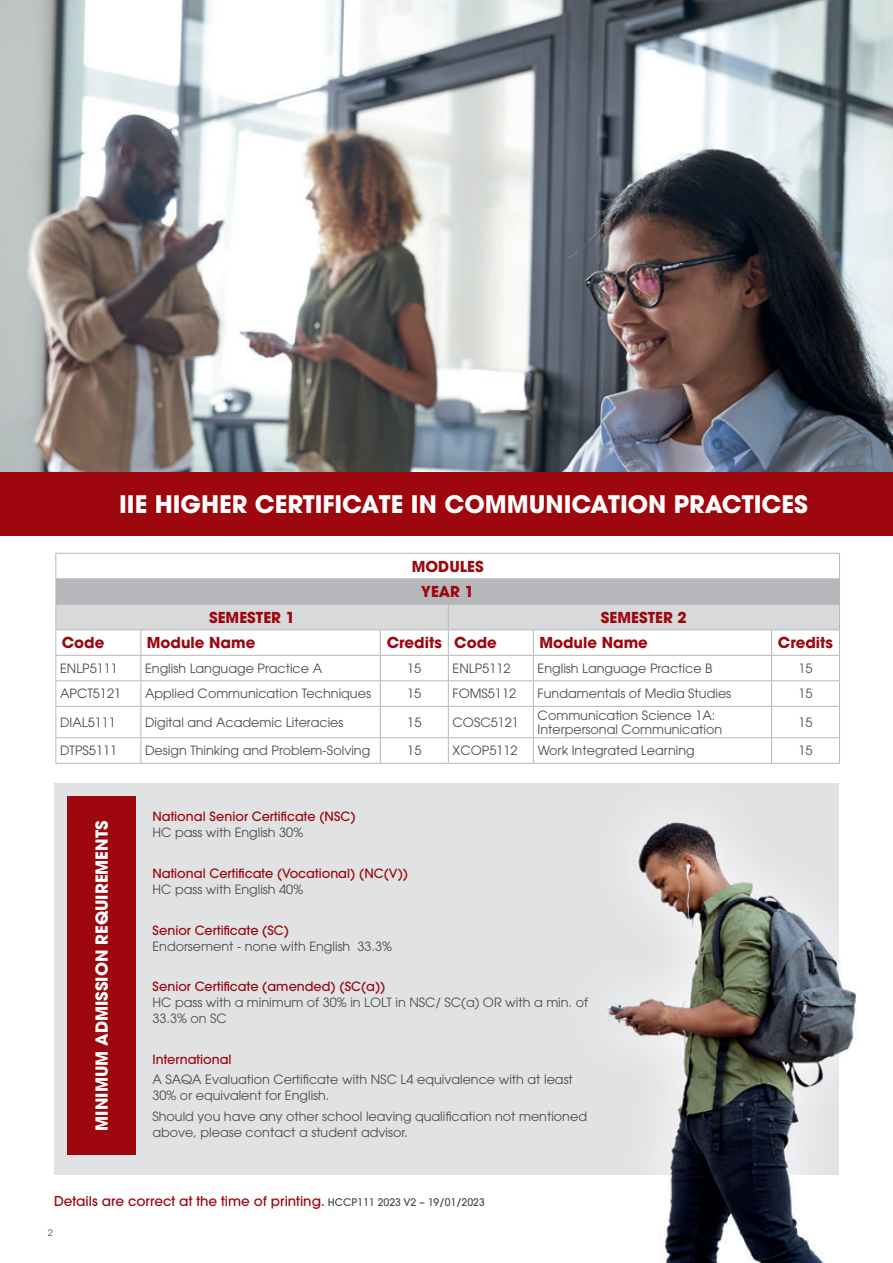
<style>
.page{position:relative;width:893px;height:1263px;background:#fff}
.page>*{position:absolute;margin:0;border:0;box-sizing:border-box;transform-origin:0 0}
.t1{font:700 24px "ITC Avant Garde Pro";color:#fff}
.t2{font:700 16.5px "ITC Avant Garde Pro";color:#fff}
.t3{font:700 15px/25.5px "ITC Avant Garde Pro";color:#9d070d;text-align:center}
.t4{font:500 13.5px "ITC Avant Garde Pro";color:#9d070d}
.t5{font:12.75px/16px "ITC Avant Garde Pro";color:#4b4c4d}
.t6{font:500 12.75px "ITC Avant Garde Pro";color:#9d070d}
.t7{font:9px "ITC Avant Garde Pro";color:#4b4c4d}
.s1{font-size:10.5px;color:#4b4c4d}
</style>
<div class="page">
<img style="left:0;top:0;width:893px;height:473px">
<div style="left:54px;top:783px;width:785px;height:392px;background:#e1e2e4"></div>
<img style="left:796px;top:977px;width:63px;height:286px">
<img style="left:661px;top:1175px;width:135px;height:88px">
<img style="left:607px;top:819px;width:232px;height:356px">
<div style="left:0;top:473px;width:893px;height:63px;background:#9d070d"></div>
<div style="left:68px;top:796px;width:68px;height:359px;background:#9d070d"></div>
<hr style="left:55px;top:553px;width:86px;height:1px;background:#b6b7bb">
<hr style="left:141px;top:553px;width:239px;height:1px;background:#b6b7bb">
<hr style="left:380px;top:553px;width:68px;height:1px;background:#b6b7bb">
<hr style="left:448px;top:553px;width:85px;height:1px;background:#b6b7bb">
<hr style="left:533px;top:553px;width:238px;height:1px;background:#b6b7bb">
<hr style="left:771px;top:553px;width:69px;height:1px;background:#b6b7bb">
<svg style="left:55px;top:554px;width:785px;height:152px"></svg>
<hr style="left:55px;top:706px;width:86px;height:1px;background:#b6b7bb">
<hr style="left:55px;top:707px;width:1px;height:30px;background:#b6b7bb">
<hr style="left:141px;top:706px;width:239px;height:1px;background:#b6b7bb">
<hr style="left:140px;top:707px;width:1px;height:30px;background:#b6b7bb">
<hr style="left:380px;top:706px;width:68px;height:1px;background:#b6b7bb">
<hr style="left:380px;top:707px;width:1px;height:30px;background:#b6b7bb">
<hr style="left:448px;top:706px;width:85px;height:1px;background:#b6b7bb">
<hr style="left:448px;top:707px;width:1px;height:30px;background:#b6b7bb">
<hr style="left:533px;top:706px;width:238px;height:1px;background:#b6b7bb">
<hr style="left:533px;top:707px;width:1px;height:30px;background:#b6b7bb">
<hr style="left:771px;top:706px;width:69px;height:1px;background:#b6b7bb">
<hr style="left:771px;top:707px;width:1px;height:30px;background:#b6b7bb">
<hr style="left:839px;top:707px;width:1px;height:30px;background:#b6b7bb">
<hr style="left:55px;top:737px;width:86px;height:1px;background:#b6b7bb">
<svg style="left:55px;top:738px;width:1px;height:25px"></svg>
<hr style="left:141px;top:737px;width:239px;height:1px;background:#b6b7bb">
<svg style="left:140px;top:738px;width:1px;height:25px"></svg>
<hr style="left:380px;top:737px;width:68px;height:1px;background:#b6b7bb">
<svg style="left:380px;top:738px;width:1px;height:25px"></svg>
<hr style="left:448px;top:737px;width:85px;height:1px;background:#b6b7bb">
<svg style="left:448px;top:738px;width:1px;height:25px"></svg>
<hr style="left:533px;top:737px;width:238px;height:1px;background:#b6b7bb">
<svg style="left:533px;top:738px;width:1px;height:25px"></svg>
<hr style="left:771px;top:737px;width:69px;height:1px;background:#b6b7bb">
<svg style="left:771px;top:738px;width:1px;height:25px"></svg>
<svg style="left:839px;top:738px;width:1px;height:25px"></svg>
<hr style="left:55px;top:763px;width:86px;height:1px;background:#b6b7bb">
<hr style="left:141px;top:763px;width:239px;height:1px;background:#b6b7bb">
<hr style="left:380px;top:763px;width:68px;height:1px;background:#b6b7bb">
<hr style="left:448px;top:763px;width:85px;height:1px;background:#b6b7bb">
<hr style="left:533px;top:763px;width:238px;height:1px;background:#b6b7bb">
<hr style="left:771px;top:763px;width:69px;height:1px;background:#b6b7bb">
<h1 class="t1" style="left:119px;top:488px;width:690px">IIE HIGHER CERTIFICATE IN COMMUNICATION PRACTICES</h1>
<p class="t3" style="left:412px;top:553px;width:73px">MODULES<br>YEAR 1</p>
<p class="t3" style="left:209px;top:604px;width:87px">SEMESTER 1</p>
<p class="t3" style="left:601px;top:604px;width:87px">SEMESTER 2</p>
<p class="t3" style="left:62px;top:630px;width:44px">Code</p>
<p class="t3" style="left:147px;top:630px;width:110px">Module Name</p>
<p class="t3" style="left:387px;top:630px;width:112px">Credits Code</p>
<p class="t3" style="left:539px;top:630px;width:110px">Module Name</p>
<p class="t3" style="left:778px;top:630px;width:57px">Credits</p>
<p class="t5" style="left:60px;top:660px;width:59px">ENLP5111</p>
<p class="t5" style="left:145px;top:660px;width:178px">English Language Practice A</p>
<p class="t5" style="left:407px;top:660px;width:16px">15</p>
<p class="t5" style="left:453px;top:660px;width:59px">ENLP5112</p>
<p class="t5" style="left:538px;top:660px;width:176px">English Language Practice B</p>
<p class="t5" style="left:798px;top:660px;width:16px">15</p>
<p class="t5" style="left:60px;top:685px;width:63px">APCT5121</p>
<p class="t5" style="left:145px;top:685px;width:227px">Applied Communication Techniques</p>
<p class="t5" style="left:407px;top:685px;width:16px">15</p>
<p class="t5" style="left:453px;top:685px;width:65px">FOMS5112</p>
<p class="t5" style="left:538px;top:685px;width:195px">Fundamentals of Media Studies</p>
<p class="t5" style="left:798px;top:685px;width:16px">15</p>
<p class="t5" style="left:60px;top:714px;width:57px">DIAL5111</p>
<p class="t5" style="left:145px;top:714px;width:200px">Digital and Academic Literacies</p>
<p class="t5" style="left:407px;top:714px;width:16px">15</p>
<p class="t5" style="left:453px;top:714px;width:68px">COSC5121</p>
<p class="t5" style="left:538px;top:708px;width:186px;line-height:13.5px">Communication Science 1A:<br>Interpersonal Communication</p>
<p class="t5" style="left:798px;top:714px;width:16px">15</p>
<p class="t5" style="left:60px;top:742px;width:59px">DTPS5111</p>
<p class="t5" style="left:145px;top:742px;width:227px">Design Thinking and Problem-Solving</p>
<p class="t5" style="left:407px;top:742px;width:16px">15</p>
<p class="t5" style="left:453px;top:742px;width:67px">XCOP5112</p>
<p class="t5" style="left:538px;top:742px;width:159px">Work Integrated Learning</p>
<p class="t5" style="left:798px;top:742px;width:16px">15</p>
<p class="t2" style="left:91px;top:1131px;width:311px;rotate:-90deg">MINIMUM ADMISSION REQUIREMENTS</p>
<p class="t6" style="left:152px;top:808px;width:205px">National Senior Certificate (NSC)</p>
<p class="t5" style="left:152px;top:824px;width:152px">HC pass with English 30%</p>
<p class="t6" style="left:152px;top:865px;width:257px">National Certificate (Vocational) (NC(V))</p>
<p class="t5" style="left:152px;top:881px;width:152px">HC pass with English 40%</p>
<p class="t6" style="left:152px;top:922px;width:138px">Senior Certificate (SC)</p>
<p class="t5" style="left:152px;top:938px;width:241px">Endorsement - none with English 33.3%</p>
<p class="t6" style="left:152px;top:978px;width:234px">Senior Certificate (amended) (SC(a))</p>
<p class="t5" style="left:152px;top:994px;width:437px">HC pass with a minimum of 30% in LOLT in NSC/ SC(a) OR with a min. of<br>33.3% on SC</p>
<p class="t6" style="left:152px;top:1051px;width:81px">International</p>
<p class="t5" style="left:152px;top:1071px;width:422px">A SAQA Evaluation Certificate with NSC L4 equivalence with at least<br>30% or equivalent for English.</p>
<p class="t5" style="left:152px;top:1108px;width:436px">Should you have any other school leaving qualification not mentioned</p>
<p class="t5" style="left:152px;top:1124px;width:257px">above, please contact a student advisor.</p>
<p class="t4" style="left:54px;top:1193px;width:432px">Details are correct at the time of printing. <span class="s1">HCCP111 2023 V2 – 19/01/2023</span></p>
<p class="t7" style="left:48px;top:1227px;width:6px">2</p>
</div>
